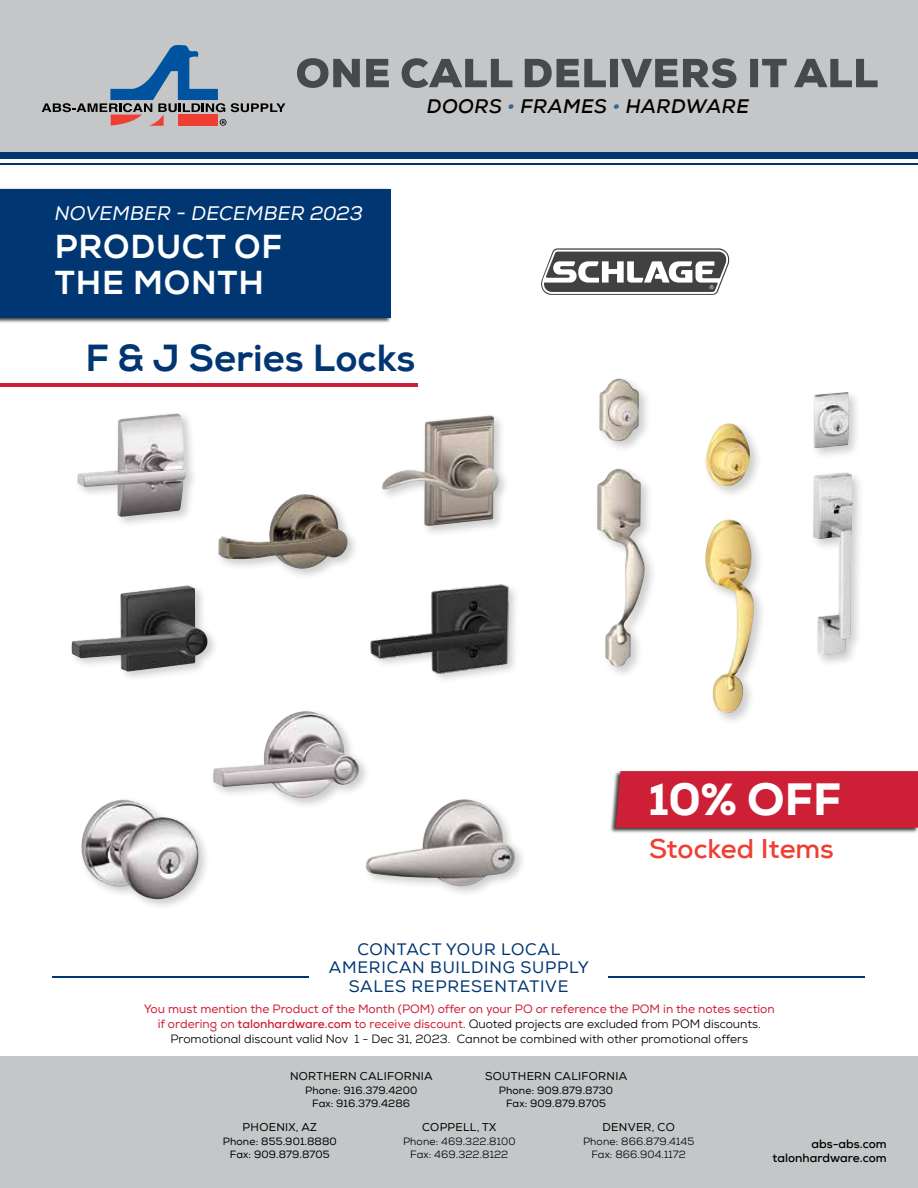
<style>
.page{position:relative;width:918px;height:1188px;background:#fff}
.page>*{position:absolute;margin:0;border:0;box-sizing:border-box;transform-origin:0 0}
.t1{font:800 45px "Nexa";color:#fff}
.t2{font:37.5px "Nexa X Bold";color:#003672}
.t3{font:33px/36px "Nexa X Bold";letter-spacing:.025em;color:#fff}
.t4{font:700 27px "Nexa";color:#ef3e33}
.t5{font:italic 700 19.5px "Nexa";letter-spacing:.025em;color:#000}
.t6{font:italic 19.5px "Nexa";letter-spacing:.015em;color:#fff}
.t7{font:16.5px/18.8px "Nexa";letter-spacing:.045em;color:#003672;text-align:center}
.t8{font:12px/15px "Nexa";color:#000;text-align:center}
.t9{font:700 12px/14.4px "Nexa";color:#000;text-align:right}
.t10{font:11.25px "Nexa";letter-spacing:.025em;color:#000}
.t11{font:10.5px/13.5px "Nexa";letter-spacing:.01em;color:#000;text-align:center}
.t12{font:10.5px/13.5px "Nexa";letter-spacing:.01em;color:#000;text-align:center}
.s1{color:#369}
.s2{color:#cd2036}
.s3{font-weight:700;color:#cd2036}
</style>
<div class="page">
<div style="left:0;top:1056px;width:918px;height:132px;background:#c4c6c8"></div>
<hr style="left:52px;top:976px;width:257px;height:1px;background:#003672">
<hr style="left:608px;top:976px;width:257px;height:1px;background:#003672">
<div style="left:0;top:0;width:918px;height:151px;background:#c4c6c8"></div>
<svg style="left:297px;top:58px;width:581px;height:30px"></svg>
<div style="left:0;top:152px;width:918px;height:7px;background:#003672"></div>
<hr style="left:0;top:163px;width:918px;height:2px;background:#003672">
<svg style="left:42px;top:45px;width:243px;height:81px"></svg>
<hr style="left:0;top:383px;width:417px;height:4px;background:#cd2036">
<div style="left:610px;top:770px;width:308px;height:64px;background:#000;opacity:.75"></div>
<div style="left:616px;top:771px;width:302px;height:57px;background:#cd2036"></div>
<div style="left:363px;top:796px;width:164px;height:102px;background:#000;opacity:.2"></div>
<img style="left:431px;top:799px;width:33px;height:20px">
<div style="left:78px;top:797px;width:132px;height:114px;background:#000;opacity:.2"></div>
<img style="left:89px;top:800px;width:34px;height:21px">
<div style="left:215px;top:491px;width:144px;height:90px;background:#000;opacity:.2"></div>
<img style="left:275px;top:494px;width:30px;height:18px">
<div style="left:379px;top:412px;width:132px;height:126px;background:#000;opacity:.2"></div>
<img style="left:418px;top:415px;width:72px;height:57px">
<div style="left:74px;top:410px;width:124px;height:118px;background:#000;opacity:.2"></div>
<img style="left:85px;top:413px;width:92px;height:60px">
<div style="left:594px;top:376px;width:63px;height:303px;background:#000;opacity:.2"></div>
<img style="left:597px;top:379px;width:48px;height:289px">
<div style="left:702px;top:420px;width:65px;height:306px;background:#000;opacity:.2"></div>
<img style="left:704px;top:423px;width:51px;height:292px">
<div style="left:810px;top:389px;width:55px;height:278px;background:#000;opacity:.2"></div>
<img style="left:814px;top:392px;width:33px;height:13px">
<svg style="left:541px;top:248px;width:188px;height:47px"></svg>
<div style="left:68px;top:582px;width:151px;height:101px;background:#000;opacity:.2"></div>
<img style="left:84px;top:585px;width:104px;height:55px">
<div style="left:210px;top:708px;width:161px;height:102px;background:#000;opacity:.2"></div>
<img style="left:270px;top:711px;width:35px;height:23px">
<img style="left:370px;top:584px;width:144px;height:93px">
<div style="left:0;top:188px;width:392px;height:135px;background:#000;opacity:.75"></div>
<div style="left:0;top:189px;width:390px;height:128px;background:#003672"></div>
<h3 class="t5" style="left:427px;top:94px;width:324px">DOORS <span class="s1">•</span> FRAMES <span class="s1">•</span> HARDWARE</h3>
<h3 class="t6" style="left:55px;top:201px;width:310px">NOVEMBER - DECEMBER 2023</h3>
<h3 class="t3" style="left:55px;top:229px;width:229px">PRODUCT OF<br>THE MONTH</h3>
<h2 class="t2" style="left:85px;top:335px;width:332px">F &amp; J Series Locks</h2>
<h1 class="t1" style="left:649px;top:771px;width:194px">10% OFF</h1>
<h3 class="t4" style="left:649px;top:831px;width:186px">Stocked Items</h3>
<h3 class="t7" style="left:329px;top:940px;width:262px">CONTACT YOUR LOCAL<br>AMERICAN BUILDING SUPPLY<br>SALES REPRESENTATIVE</h3>
<p class="t8" style="left:144px;top:1002px;width:632px"><span class="s2">You must mention the Product of the Month (POM) offer on your PO or reference the POM in the notes section if ordering on</span> <span class="s3">talonhardware.com</span> <span class="s2">to receive discount.</span> Quoted projects are excluded from POM discounts.<br>Promotional discount valid Nov 1 - Dec 31, 2023. Cannot be combined with other promotional offers</p>
<p class="t10" style="left:485px;top:1069px;width:144px">SOUTHERN CALIFORNIA</p>
<p class="t11" style="left:499px;top:1083px;width:116px">Phone: 909.879.8730<br>Fax: 909.879.8705</p>
<p class="t10" style="left:290px;top:1069px;width:144px">NORTHERN CALIFORNIA</p>
<p class="t11" style="left:305px;top:1083px;width:114px">Phone: 916.379.4200<br>Fax: 916.379.4286</p>
<p class="t10" style="left:243px;top:1120px;width:76px">PHOENIX, AZ</p>
<p class="t11" style="left:223px;top:1134px;width:115px">Phone: 855.901.8880<br>Fax: 909.879.8705</p>
<p class="t10" style="left:422px;top:1120px;width:76px">COPPELL, TX</p>
<p class="t12" style="left:403px;top:1134px;width:114px">Phone: 469.322.8100<br>Fax: 469.322.8122</p>
<p class="t10" style="left:603px;top:1120px;width:74px">DENVER, CO</p>
<p class="t12" style="left:583px;top:1134px;width:113px">Phone: 866.879.4145<br>Fax: 866.904.1172</p>
<p class="t9" style="left:773px;top:1136px;width:116px">abs-abs.com talonhardware.com</p>
</div>
